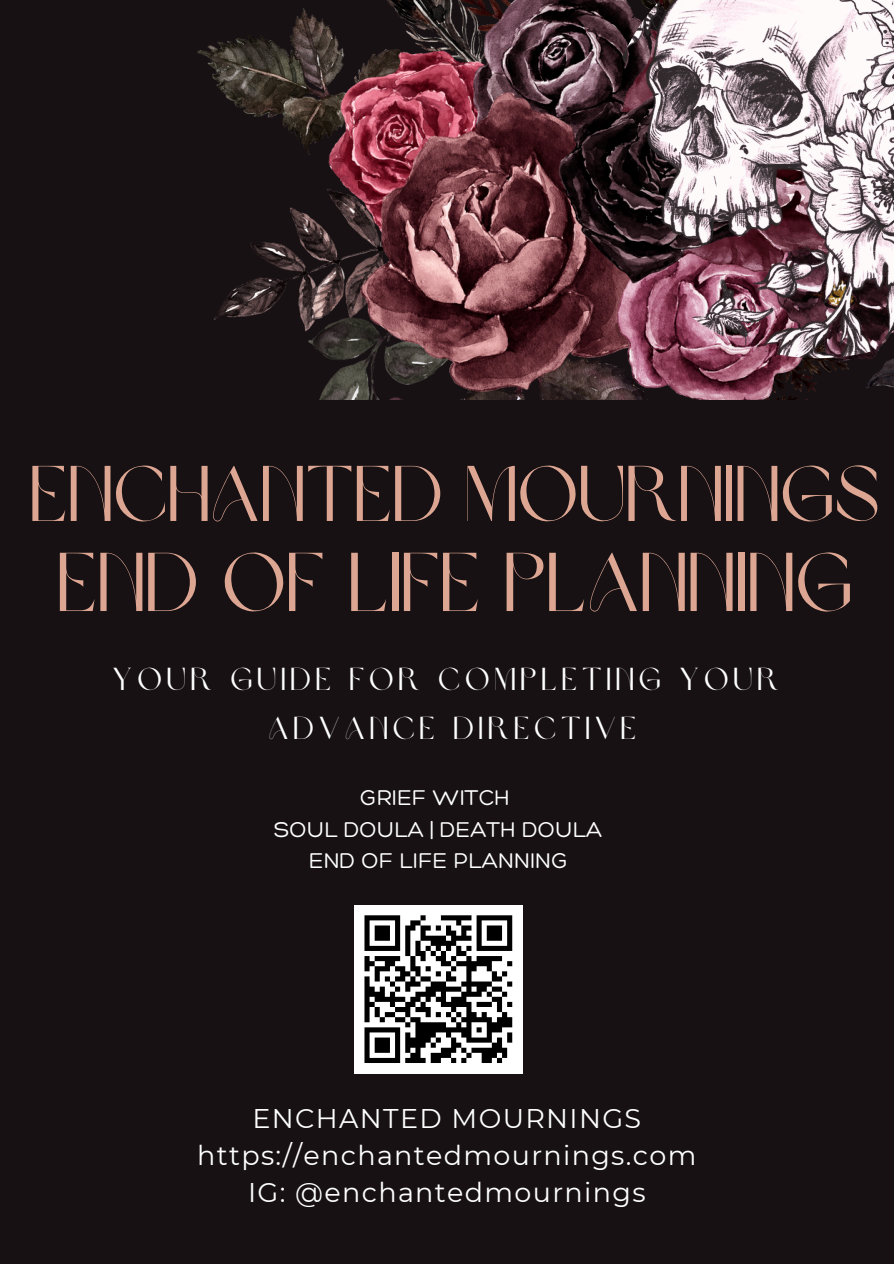
<style>
.page{position:relative;width:894px;height:1264px;background:#fff}
.page>*{position:absolute;margin:0;border:0;box-sizing:border-box;transform-origin:0 0}
.t1{font:82.5px "Brown Sugar";color:#dda692}
.t2{font:78px "Brown Sugar";color:#dda692}
.t3{font:31.5px/49.5px "Brown Sugar";letter-spacing:.15em;color:#fff;text-align:center}
.t4{font:27px/37.2px "Montserrat";letter-spacing:.05em;color:#fff;text-align:center}
.t5{font:300 23.25px "Hero";color:#fff}
</style>
<div class="page">
<div style="left:0;top:0;width:893px;height:1263px;background:#171114"></div>
<img style="left:198px;top:0;width:695px;height:400px">
<img style="left:603px;top:0;width:290px;height:358px">
<div style="left:354px;top:905px;width:168px;height:168px;background:#fff"></div>
<svg style="left:364px;top:915px;width:149px;height:148px"></svg>
<p class="t2" style="left:30px;top:462px;width:851px">ENCHANTED MOURNINGS</p>
<p class="t1" style="left:57px;top:549px;width:797px">END OF LIFE PLANNING</p>
<p class="t3" style="left:113px;top:657px;width:667px">YOUR GUIDE FOR COMPLETING YOUR<br>ADVANCE DIRECTIVE</p>
<p class="t5" style="left:360px;top:783px;width:151px">GRIEF WITCH</p>
<p class="t5" style="left:274px;top:814px;width:329px">SOUL DOULA | DEATH DOULA</p>
<p class="t5" style="left:309px;top:846px;width:260px">END OF LIFE PLANNING</p>
<h1 class="t4" style="left:197px;top:1099px;width:500px">ENCHANTED MOURNINGS https://enchantedmournings.com<br>IG: @enchantedmournings</h1>
</div>
